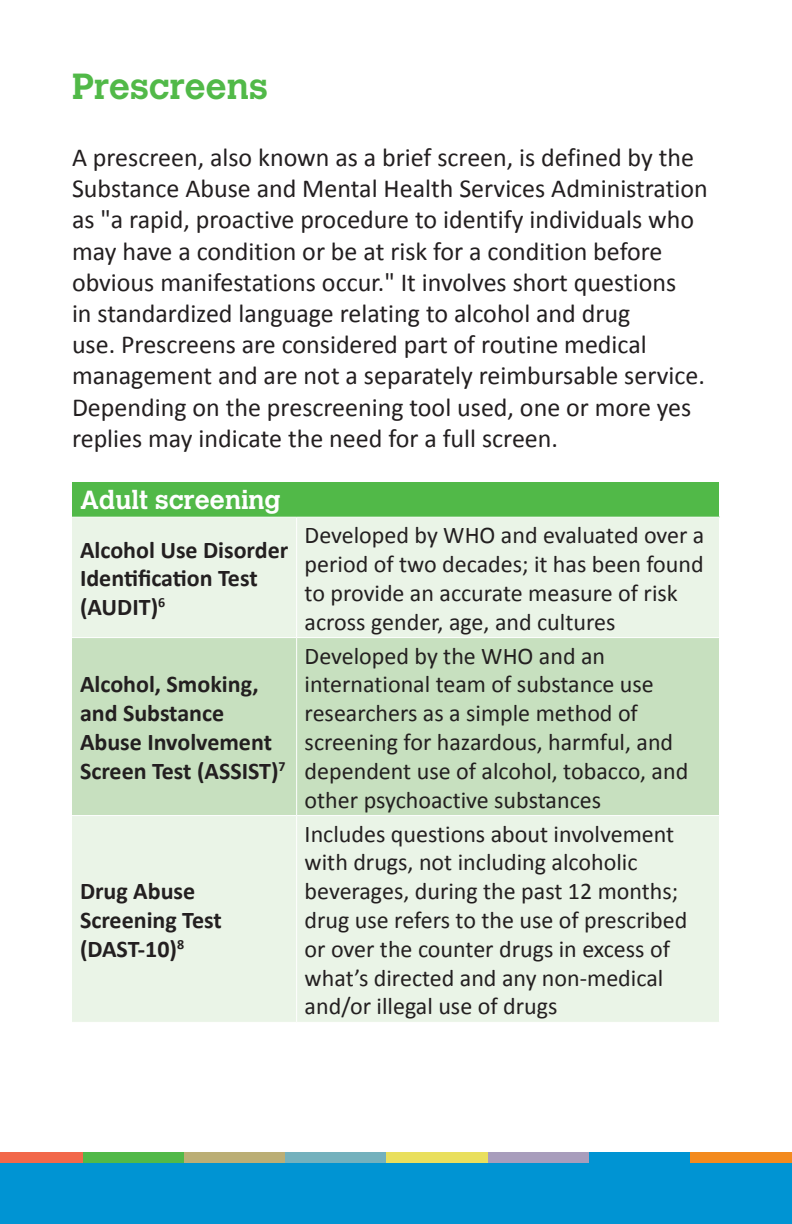
<style>
.page{position:relative;width:792px;height:1224px;background:#fff}
.page>*{position:absolute;margin:0;border:0;box-sizing:border-box;transform-origin:0 0}
.t1{font:700 36px "Calvert MT Std";color:#51b948}
.Amerigroup_Body_Text{font:26px/31.2px "Calibri";color:#231f20}
.t2{font:700 26px "Calvert MT Std";color:#fff}
.Amerigroup_Body_Text-2{font:24px/28.8px "Calibri";color:#231f20}
.t3{font:700 24px/28.8px "Calibri";color:#231f20}
</style>
<div class="page">
<div style="left:0;top:1152px;width:792px;height:72px;background:#0094d3"></div>
<div style="left:0;top:1152px;width:83px;height:11px;background:#f2684a"></div>
<div style="left:83px;top:1152px;width:101px;height:11px;background:#51b948"></div>
<div style="left:184px;top:1152px;width:102px;height:11px;background:#bbae75"></div>
<div style="left:286px;top:1152px;width:101px;height:11px;background:#74b1bd"></div>
<div style="left:387px;top:1152px;width:101px;height:11px;background:#e9df5d"></div>
<div style="left:488px;top:1152px;width:101px;height:11px;background:#a89dbc"></div>
<div style="left:690px;top:1152px;width:102px;height:11px;background:#f38a1e"></div>
<div style="left:72px;top:482px;width:648px;height:35px;background:#51b948"></div>
<div style="left:72px;top:518px;width:647px;height:504px;background:#eaf4e7"></div>
<div style="left:72px;top:638px;width:647px;height:177px;background:#c7e0bf"></div>
<hr style="left:719px;top:482px;width:1px;height:35px;background:#fff">
<hr style="left:296px;top:518px;width:1px;height:119px;background:#fff">
<hr style="left:72px;top:637px;width:225px;height:1px;background:#fff">
<hr style="left:297px;top:637px;width:423px;height:1px;background:#fff">
<hr style="left:296px;top:638px;width:1px;height:177px;background:#fff">
<hr style="left:72px;top:815px;width:225px;height:1px;background:#fff">
<hr style="left:297px;top:815px;width:423px;height:1px;background:#fff">
<hr style="left:296px;top:816px;width:1px;height:206px;background:#fff">
<p class="t1" style="left:72px;top:63px;width:197px">Prescreens</p>
<p class="Amerigroup_Body_Text" style="left:72px;top:142px;width:637px">A prescreen, also known as a brief screen, is defined by the Substance Abuse and Mental Health Services Administration as "a rapid, proactive procedure to identify individuals who may have a condition or be at risk for a condition before obvious manifestations occur." It involves short questions<br>in standardized language relating to alcohol and drug<br>use. Prescreens are considered part of routine medical management and are not a separately reimbursable service.<br>Depending on the prescreening tool used, one or more yes replies may indicate the need for a full screen.</p>
<p class="t2" style="left:80px;top:484px;width:202px">Adult screening</p>
<p class="t3" style="left:80px;top:534px;width:210px">Alcohol Use Disorder<br>Identification Test (AUDIT)<sup>6</sup></p>
<p class="Amerigroup_Body_Text-2" style="left:305px;top:521px;width:401px">Developed by WHO and evaluated over a period of two decades; it has been found to provide an accurate measure of risk across gender, age, and cultures</p>
<p class="t3" style="left:80px;top:669px;width:207px">Alcohol, Smoking, and Substance<br>Abuse Involvement<br>Screen Test (ASSIST)<sup>7</sup></p>
<p class="t3" style="left:80px;top:876px;width:143px">Drug Abuse<br>Screening Test (DAST-10)<sup>8</sup></p>
<p class="Amerigroup_Body_Text-2" style="left:305px;top:641px;width:385px">Developed by the WHO and an international team of substance use researchers as a simple method of screening for hazardous, harmful, and dependent use of alcohol, tobacco, and other psychoactive substances</p>
<p class="Amerigroup_Body_Text-2" style="left:305px;top:819px;width:384px">Includes questions about involvement with drugs, not including alcoholic beverages, during the past 12 months; drug use refers to the use of prescribed or over the counter drugs in excess of what’s directed and any non-medical and/or illegal use of drugs</p>
</div>
